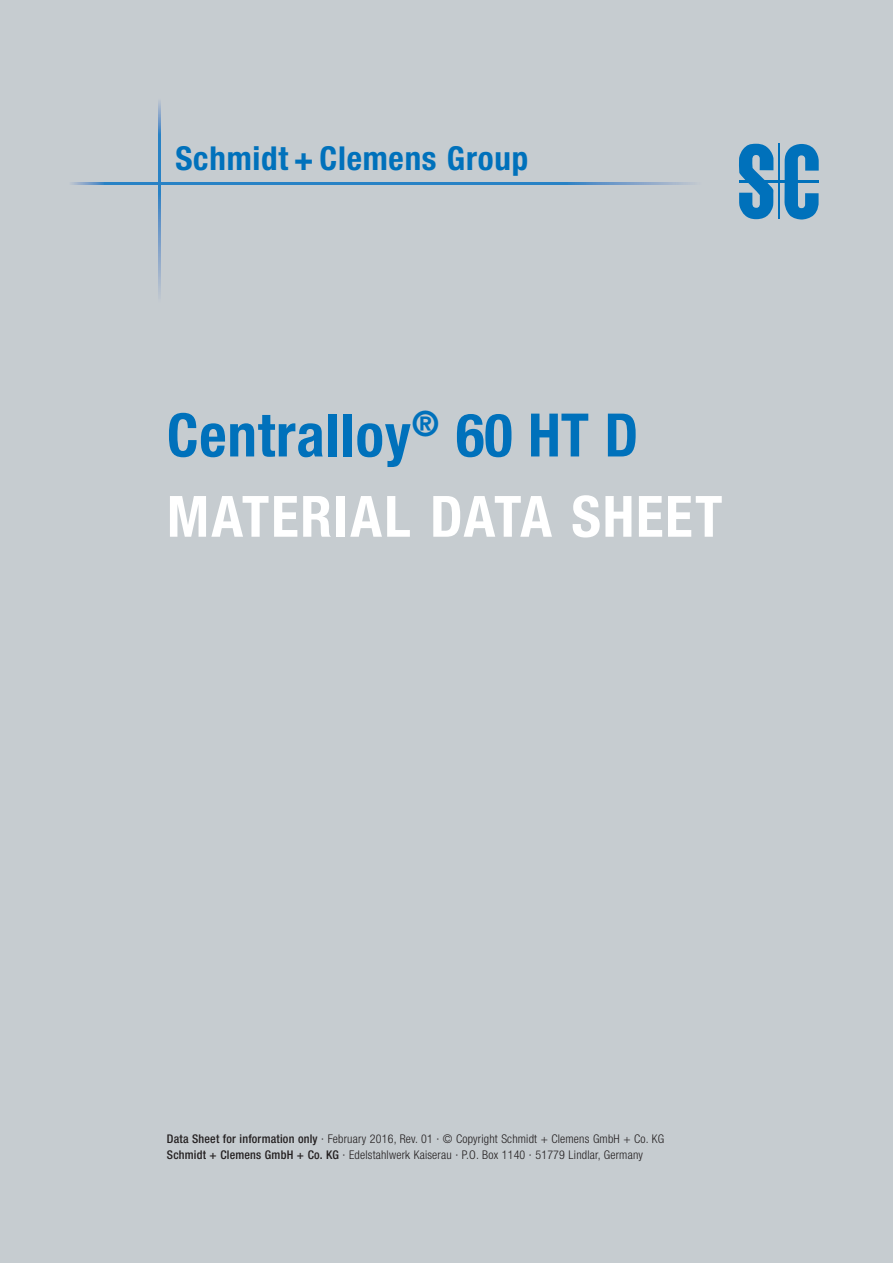
<style>
.page{position:relative;width:893px;height:1263px;background:#c6ccd0}
.page>*{position:absolute;margin:0;border:0;box-sizing:border-box;transform-origin:0 0}
.t1{font:700 condensed 60px "Helvetica Neue LT Std";letter-spacing:.015em;color:#0071bb}
.t2{font:700 condensed 57px "Helvetica Neue LT Std";letter-spacing:.03em;color:#fff}
.t3{font:700 condensed 33px "Helvetica Neue";letter-spacing:.025em;color:#0071bb}
.t4{font:300 condensed 12px/15.8px "Helvetica Neue";letter-spacing:.015em;color:#231f20}
.s1{font-weight:500}
</style>
<div class="page">
<hr style="left:158px;top:134px;width:3px;height:127px;background:#2882c5">
<svg style="left:158px;top:101px;width:3px;height:33px"></svg>
<svg style="left:158px;top:197px;width:3px;height:98px"></svg>
<svg style="left:71px;top:182px;width:33px;height:3px"></svg>
<hr style="left:104px;top:182px;width:461px;height:3px;background:#2882c5">
<svg style="left:565px;top:182px;width:126px;height:3px"></svg>
<hr style="left:778px;top:144px;width:2px;height:75px;background:#0071bb">
<svg style="left:739px;top:144px;width:35px;height:75px"></svg>
<hr style="left:739px;top:181px;width:79px;height:2px;background:#0071bb">
<svg style="left:784px;top:144px;width:35px;height:76px"></svg>
<h3 class="t3" style="left:175px;top:138px;width:354px">Schmidt + Clemens Group</h3>
<h1 class="t1" style="left:167px;top:399px;width:473px">Centralloy<sup>®</sup> 60 HT D</h1>
<h2 class="t2" style="left:167px;top:482px;width:557px">MATERIAL DATA SHEET</h2>
<p class="t4" style="left:167px;top:1130px;width:499px"><span class="s1">Data Sheet for information only</span> · February 2016, Rev. 01 · © Copyright Schmidt + Clemens GmbH + Co. KG<br><span class="s1">Schmidt + Clemens GmbH + Co. KG</span> · Edelstahlwerk Kaiserau · P.O. Box 1140 · 51779 Lindlar, Germany</p>
</div>
